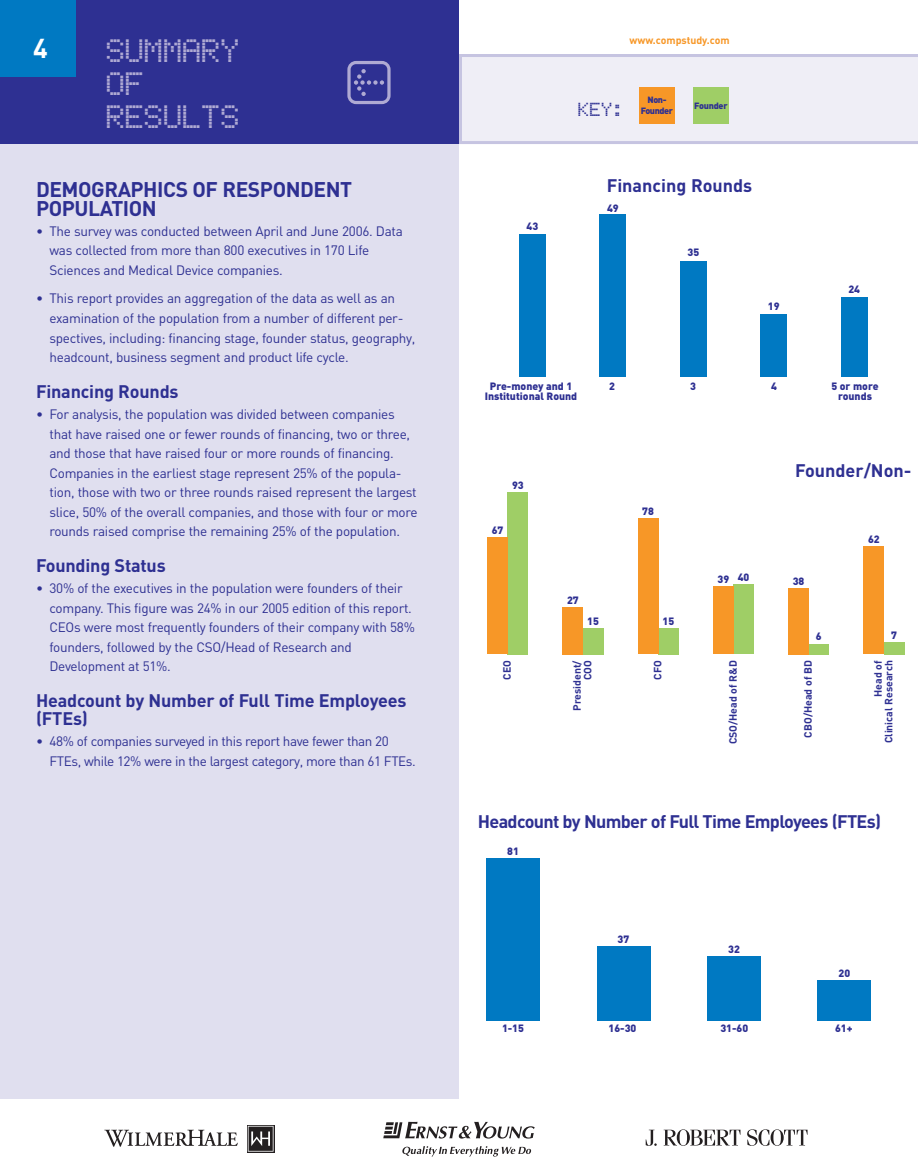
<style>
.page{position:relative;width:918px;height:1175px;background:#fff}
.page>*{position:absolute;margin:0;border:0;box-sizing:border-box;transform-origin:0 0}
.t1{font:54px "Button Bonus Rounded Positive";color:#afaad3}
.t2{font:36px/33px "Bubbledot ICG Fine Pos";letter-spacing:-.02em;color:#afaad3}
.t3{font:700 27px "DIN";color:#fff}
.t4{font:700 21px/19.5px "DIN";letter-spacing:-.02em;color:#2e3092}
.t5{font:21px "Bubbledot ICG Fine Pos";color:#2e3092}
.t6{font:700 18px/18px "DIN";letter-spacing:-.01em;color:#2e3092}
.t7{font:700 18px "DIN";letter-spacing:-.04em;color:#2e3092}
.t8{font:13.5px/19.5px "DIN";letter-spacing:-.02em;color:#2e3092}
.t9{font:900 10.5px "DIN";color:#2e3092}
.t10{font:700 10.5px/10.5px "DIN";color:#2e3092;text-align:right}
.t11{font:700 10.5px "DIN";color:#f79727}
.t12{font:900 9px/10.8px "DIN";letter-spacing:-.045em;color:#2e3092;text-align:center}
</style>
<div class="page">
<svg style="left:104px;top:1129px;width:134px;height:17px"></svg>
<svg style="left:247px;top:1125px;width:27px;height:27px"></svg>
<svg style="left:248px;top:1125px;width:26px;height:26px"></svg>
<svg style="left:402px;top:1146px;width:129px;height:10px"></svg>
<svg style="left:383px;top:1121px;width:152px;height:17px"></svg>
<svg style="left:459px;top:54px;width:459px;height:90px;background:#ebeaf3"></svg>
<div style="left:0;top:18px;width:459px;height:1080px;background:#e0dfef"></div>
<div style="left:0;top:0;width:459px;height:144px;background:#2e3092"></div>
<div style="left:0;top:0;width:76px;height:76px;background:#0079c2"></div>
<div style="left:508px;top:492px;width:20px;height:162px;background:#9fce66"></div>
<div style="left:658px;top:628px;width:21px;height:26px;background:#9fce66"></div>
<div style="left:734px;top:584px;width:20px;height:70px;background:#9fce66"></div>
<div style="left:809px;top:644px;width:20px;height:10px;background:#9fce66"></div>
<div style="left:884px;top:642px;width:20px;height:12px;background:#9fce66"></div>
<div style="left:488px;top:537px;width:20px;height:117px;background:#f79727"></div>
<div style="left:583px;top:628px;width:20px;height:26px;background:#9fce66"></div>
<div style="left:563px;top:607px;width:20px;height:47px;background:#f79727"></div>
<div style="left:638px;top:518px;width:20px;height:136px;background:#f79727"></div>
<div style="left:713px;top:586px;width:21px;height:68px;background:#f79727"></div>
<div style="left:789px;top:588px;width:20px;height:66px;background:#f79727"></div>
<div style="left:864px;top:546px;width:20px;height:108px;background:#f79727"></div>
<div style="left:639px;top:88px;width:36px;height:36px;background:#f79727"></div>
<div style="left:693px;top:88px;width:36px;height:36px;background:#9fce66"></div>
<svg style="left:646px;top:1129px;width:11px;height:16px"></svg>
<svg style="left:664px;top:1129px;width:76px;height:16px"></svg>
<svg style="left:747px;top:1129px;width:61px;height:16px"></svg>
<div style="left:486px;top:858px;width:54px;height:162px;background:#0079c2"></div>
<div style="left:818px;top:980px;width:54px;height:40px;background:#0079c2"></div>
<div style="left:707px;top:956px;width:54px;height:64px;background:#0079c2"></div>
<div style="left:597px;top:946px;width:54px;height:74px;background:#0079c2"></div>
<div style="left:519px;top:235px;width:27px;height:142px;background:#0079c2"></div>
<div style="left:599px;top:215px;width:27px;height:162px;background:#0079c2"></div>
<div style="left:680px;top:261px;width:27px;height:116px;background:#0079c2"></div>
<div style="left:760px;top:314px;width:27px;height:63px;background:#0079c2"></div>
<div style="left:841px;top:297px;width:27px;height:80px;background:#0079c2"></div>
<h3 class="t3" style="left:33px;top:33px;width:16px">4</h3>
<h2 class="t2" style="left:105px;top:33px;width:136px">SUMMARY<br>OF<br>RESULTS</h2>
<h1 class="t1" style="left:342px;top:61px;width:55px">B</h1>
<h3 class="t4" style="left:36px;top:180px;width:318px">DEMOGRAPHICS OF RESPONDENT<br>POPULATION</h3>
<p class="t8" style="left:50px;top:221px;width:355px;text-indent:-14px">• The survey was conducted between April and June 2006. Data was collected from more than 800 executives in 170 Life<br>Sciences and Medical Device companies.</p>
<p class="t8" style="left:50px;top:289px;width:368px;text-indent:-14px">• This report provides an aggregation of the data as well as an examination of the population from a number of different per&shy;spectives, including: financing stage, founder status, geography, headcount, business segment and product life cycle.</p>
<h3 class="t6" style="left:36px;top:383px;width:144px">Financing Rounds</h3>
<p class="t8" style="left:50px;top:404px;width:370px;text-indent:-14px">• For analysis, the population was divided between companies that have raised one or fewer rounds of financing, two or three, and those that have raised four or more rounds of financing.<br>Companies in the earliest stage represent 25% of the popula&shy;tion, those with two or three rounds raised represent the largest slice, 50% of the overall companies, and those with four or more rounds raised comprise the remaining 25% of the population.</p>
<h3 class="t6" style="left:36px;top:557px;width:131px">Founding Status</h3>
<p class="t8" style="left:49px;top:578px;width:367px;text-indent:-13px">• 30% of the executives in the population were founders of their company. This figure was 24% in our 2005 edition of this report.<br>CEOs were most frequently founders of their company with 58% founders, followed by the CSO/Head of Research and Development at 51%.</p>
<h3 class="t6" style="left:36px;top:692px;width:372px">Headcount by Number of Full Time Employees (FTEs)</h3>
<p class="t8" style="left:50px;top:731px;width:368px;text-indent:-14px">• 48% of companies surveyed in this report have fewer than 20<br>FTEs, while 12% were in the largest category, more than 61 FTEs.</p>
<p class="t11" style="left:629px;top:35px;width:102px">www.compstudy.com</p>
<h3 class="t5" style="left:578px;top:96px;width:48px">KEY:</h3>
<p class="t12" style="left:641px;top:95px;width:34px">Non-<br>Founder</p>
<p class="t12" style="left:694px;top:100px;width:35px">Founder</p>
<h3 class="t6" style="left:607px;top:176px;width:147px">Financing Rounds</h3>
<p class="t9" style="left:527px;top:220px;width:13px">43</p>
<p class="t9" style="left:607px;top:202px;width:13px">49</p>
<p class="t9" style="left:688px;top:247px;width:13px">35</p>
<p class="t9" style="left:768px;top:300px;width:13px">19</p>
<p class="t9" style="left:848px;top:283px;width:13px">24</p>
<p class="t9" style="left:490px;top:380px;width:84px">Pre-money and 1</p>
<p class="t9" style="left:609px;top:380px;width:7px">2</p>
<p class="t9" style="left:690px;top:380px;width:7px">3</p>
<p class="t9" style="left:771px;top:380px;width:7px">4</p>
<p class="t9" style="left:831px;top:380px;width:49px">5 or more</p>
<p class="t9" style="left:485px;top:390px;width:94px">Institutional Round</p>
<p class="t9" style="left:838px;top:390px;width:35px">rounds</p>
<p class="t9" style="left:512px;top:479px;width:13px">93</p>
<p class="t9" style="left:492px;top:524px;width:13px">67</p>
<p class="t10" style="left:502px;top:680px;width:21px;rotate:-90deg">CEO</p>
<p class="t9" style="left:642px;top:505px;width:13px">78</p>
<p class="t9" style="left:567px;top:594px;width:13px">27</p>
<p class="t9" style="left:587px;top:615px;width:13px">15</p>
<p class="t9" style="left:663px;top:615px;width:13px">15</p>
<h3 class="t6" style="left:795px;top:461px;width:118px">Founder/Non-</h3>
<p class="t9" style="left:738px;top:571px;width:13px">40</p>
<p class="t9" style="left:718px;top:573px;width:13px">39</p>
<p class="t9" style="left:793px;top:575px;width:13px">38</p>
<p class="t9" style="left:868px;top:533px;width:13px">62</p>
<p class="t9" style="left:816px;top:630px;width:7px">6</p>
<p class="t9" style="left:891px;top:629px;width:7px">7</p>
<p class="t10" style="left:572px;top:711px;width:52px;rotate:-90deg">President/<br>COO</p>
<p class="t10" style="left:653px;top:679px;width:21px;rotate:-90deg">CFO</p>
<p class="t10" style="left:728px;top:744px;width:86px;rotate:-90deg">CSO/Head of R&amp;D</p>
<p class="t10" style="left:873px;top:743px;width:85px;rotate:-90deg">Head of<br>Clinical Research</p>
<p class="t10" style="left:803px;top:737px;width:79px;rotate:-90deg">CBO/Head of BD</p>
<h3 class="t7" style="left:478px;top:811px;width:405px">Headcount by Number of Full Time Employees (FTEs)</h3>
<p class="t9" style="left:507px;top:845px;width:13px">81</p>
<p class="t9" style="left:618px;top:933px;width:13px">37</p>
<p class="t9" style="left:728px;top:943px;width:13px">32</p>
<p class="t9" style="left:839px;top:967px;width:13px">20</p>
<p class="t9" style="left:502px;top:1022px;width:23px">1-15</p>
<p class="t9" style="left:609px;top:1022px;width:29px">16-30</p>
<p class="t9" style="left:720px;top:1022px;width:29px">31-60</p>
<p class="t9" style="left:835px;top:1022px;width:19px">61+</p>
</div>
